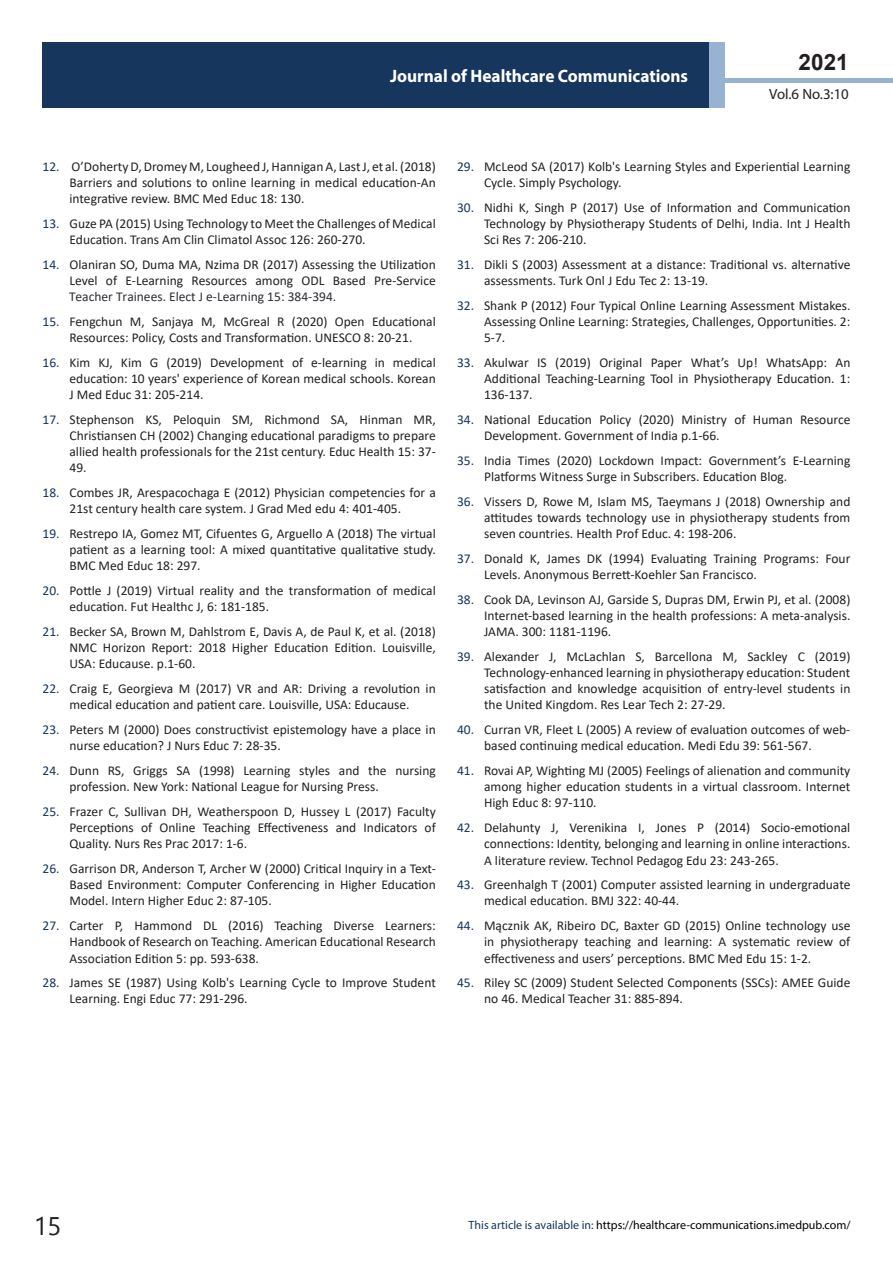
<style>
.page{position:relative;width:893px;height:1263px;background:#fff}
.page>*{position:absolute;margin:0;border:0;box-sizing:border-box;transform-origin:0 0}
.t1{font:25.5px "Nirmala UI";color:#231f20}
.t2{font:700 22.5px "Arial";color:#231f20}
.t3{font:700 18px "Myriad Pro";color:#fff;scale:.96 1}
.t4{font:14.85px "Myriad Pro";color:#231f20}
.t5{font:13.5px/16.2px "Calibri";color:#231f20;text-align:justify}
.t6{font:13.5px "Calibri";color:#2c2e35}
.t7{font:12px "Myriad Pro";color:#000}
.s1{color:#16365d}
</style>
<div class="page">
<hr style="left:725px;top:78px;width:168px;height:4px;background:#99b2d1">
<div style="left:43px;top:42px;width:666px;height:66px;background:#16365d"></div>
<div style="left:709px;top:42px;width:16px;height:66px;background:#99b2d1"></div>
<h3 class="t3" style="left:390px;top:64px;width:312px">Journal of Healthcare Communications</h3>
<h3 class="t3" style="left:585px;top:74px;width:128px">ISSN 1698-9465</h3>
<h2 class="t2" style="left:799px;top:46px;width:52px">2021</h2>
<p class="t4" style="left:769px;top:84px;width:81px">Vol.6 No.3:10</p>
<p class="t5" style="left:70px;top:158px;width:368px;text-indent:-27px"><span class="s1">12.</span> O’Doherty D, Dromey M, Lougheed J, Hannigan A, Last J, et al. (2018)<br>Barriers and solutions to online learning in medical education-An integrative review. BMC Med Educ 18: 130.</p>
<p class="t5" style="left:70px;top:215px;width:368px;text-indent:-27px"><span class="s1">13.</span> Guze PA (2015) Using Technology to Meet the Challenges of Medical<br>Education. Trans Am Clin Climatol Assoc 126: 260-270.</p>
<p class="t5" style="left:43px;top:256px;width:395px;text-align:right"><span class="s1">14.</span> Olaniran SO, Duma MA, Nzima DR (2017) Assessing the Utilization<br>Level of E-Learning Resources among ODL Based Pre-Service</p>
<p class="t5" style="left:43px;top:313px;width:395px;text-align:center"><span class="s1">15.</span> Fengchun M, Sanjaya M, McGreal R (2020) Open Educational<br>Resources: Policy, Costs and Transformation. UNESCO 8: 20-21.</p>
<p class="t5" style="left:70px;top:354px;width:368px;text-indent:-27px"><span class="s1">16.</span> Kim KJ, Kim G (2019) Development of e-learning in medical education: 10 years' experience of Korean medical schools. Korean J Med Educ 31: 205-214.</p>
<p class="t5" style="left:70px;top:411px;width:368px;text-indent:-27px"><span class="s1">17.</span> Stephenson KS, Peloquin SM, Richmond SA, Hinman MR, Christiansen CH (2002) Changing educational paradigms to prepare allied health professionals for the 21st century. Educ Health 15: 37- 49.</p>
<p class="t5" style="left:43px;top:484px;width:395px;text-align:center"><span class="s1">18.</span> Combes JR, Arespacochaga E (2012) Physician competencies for a<br>21st century health care system. J Grad Med edu 4: 401-405.</p>
<p class="t5" style="left:70px;top:525px;width:368px;text-indent:-27px"><span class="s1">19.</span> Restrepo IA, Gomez MT, Cifuentes G, Arguello A (2018) The virtual patient as a learning tool: A mixed quantitative qualitative study.<br>BMC Med Educ 18: 297.</p>
<p class="t5" style="left:70px;top:582px;width:368px;text-indent:-27px"><span class="s1">20.</span> Pottle J (2019) Virtual reality and the transformation of medical education. Fut Healthc J, 6: 181-185.</p>
<p class="t5" style="left:70px;top:623px;width:368px;text-indent:-27px"><span class="s1">21.</span> Becker SA, Brown M, Dahlstrom E, Davis A, de Paul K, et al. (2018)<br>NMC Horizon Report: 2018 Higher Education Edition. Louisville, USA: Educause. p.1-60.</p>
<p class="t5" style="left:43px;top:680px;width:395px;text-align:center"><span class="s1">22.</span> Craig E, Georgieva M (2017) VR and AR: Driving a revolution in medical education and patient care. Louisville, USA: Educause.</p>
<p class="t5" style="left:70px;top:721px;width:368px;text-indent:-27px"><span class="s1">23.</span> Peters M (2000) Does constructivist epistemology have a place in nurse education? J Nurs Educ 7: 28-35.</p>
<p class="t5" style="left:70px;top:762px;width:368px;text-indent:-27px"><span class="s1">24.</span> Dunn RS, Griggs SA (1998) Learning styles and the nursing profession. New York: National League for Nursing Press.</p>
<p class="t5" style="left:70px;top:803px;width:368px;text-indent:-27px"><span class="s1">25.</span> Frazer C, Sullivan DH, Weatherspoon D, Hussey L (2017) Faculty Perceptions of Online Teaching Effectiveness and Indicators of Quality. Nurs Res Prac 2017: 1-6.</p>
<p class="t5" style="left:70px;top:860px;width:368px;text-indent:-27px"><span class="s1">26.</span> Garrison DR, Anderson T, Archer W (2000) Critical Inquiry in a Text-Based Environment: Computer Conferencing in Higher Education Model. Intern Higher Educ 2: 87-105.</p>
<p class="t5" style="left:70px;top:917px;width:368px;text-indent:-27px"><span class="s1">27.</span> Carter P, Hammond DL (2016) Teaching Diverse Learners:<br>Handbook of Research on Teaching. American Educational Research Association Edition 5: pp. 593-638.</p>
<p class="t5" style="left:70px;top:974px;width:368px;text-indent:-27px"><span class="s1">28.</span> James SE (1987) Using Kolb's Learning Cycle to Improve Student<br>Learning. Engi Educ 77: 291-296.</p>
<p class="t6" style="left:69px;top:287px;width:269px">Teacher Trainees. Elect J e-Learning 15: 384-394.</p>
<p class="t5" style="left:484px;top:158px;width:368px;text-indent:-27px"><span class="s1">29.</span> McLeod SA (2017) Kolb's Learning Styles and Experiential Learning<br>Cycle. Simply Psychology.</p>
<p class="t5" style="left:484px;top:199px;width:368px;text-indent:-27px"><span class="s1">30.</span> Nidhi K, Singh P (2017) Use of Information and Communication Technology by Physiotherapy Students of Delhi, India. Int J Health Sci Res 7: 206-210.</p>
<p class="t5" style="left:484px;top:256px;width:368px;text-indent:-27px"><span class="s1">31.</span> Dikli S (2003) Assessment at a distance: Traditional vs. alternative assessments. Turk Onl J Edu Tec 2: 13-19.</p>
<p class="t5" style="left:484px;top:297px;width:368px;text-indent:-27px"><span class="s1">32.</span> Shank P (2012) Four Typical Online Learning Assessment Mistakes.<br>Assessing Online Learning: Strategies, Challenges, Opportunities. 2:<br>5-7.</p>
<p class="t5" style="left:484px;top:354px;width:368px;text-indent:-27px"><span class="s1">33.</span> Akulwar IS (2019) Original Paper What’s Up! WhatsApp: An Additional Teaching-Learning Tool in Physiotherapy Education. 1:<br>136-137.</p>
<p class="t5" style="left:484px;top:411px;width:368px;text-indent:-27px"><span class="s1">34.</span> National Education Policy (2020) Ministry of Human Resource<br>Development. Government of India p.1-66.</p>
<p class="t5" style="left:484px;top:452px;width:368px;text-indent:-27px"><span class="s1">35.</span> India Times (2020) Lockdown Impact: Government’s E-Learning<br>Platforms Witness Surge in Subscribers. Education Blog.</p>
<p class="t5" style="left:484px;top:493px;width:368px;text-indent:-27px"><span class="s1">36.</span> Vissers D, Rowe M, Islam MS, Taeymans J (2018) Ownership and attitudes towards technology use in physiotherapy students from seven countries. Health Prof Educ. 4: 198-206.</p>
<p class="t5" style="left:484px;top:550px;width:368px;text-indent:-27px"><span class="s1">37.</span> Donald K, James DK (1994) Evaluating Training Programs: Four<br>Levels. Anonymous Berrett-Koehler San Francisco.</p>
<p class="t5" style="left:484px;top:591px;width:368px;text-indent:-27px"><span class="s1">38.</span> Cook DA, Levinson AJ, Garside S, Dupras DM, Erwin PJ, et al. (2008)<br>Internet-based learning in the health professions: A meta-analysis.<br>JAMA. 300: 1181-1196.</p>
<p class="t5" style="left:484px;top:648px;width:368px;text-indent:-27px"><span class="s1">39.</span> Alexander J, McLachlan S, Barcellona M, Sackley C (2019)<br>Technology-enhanced learning in physiotherapy education: Student satisfaction and knowledge acquisition of entry-level students in the United Kingdom. Res Lear Tech 2: 27-29.</p>
<p class="t5" style="left:484px;top:721px;width:367px;text-indent:-27px"><span class="s1">40.</span> Curran VR, Fleet L (2005) A review of evaluation outcomes of web‐ based continuing medical education. Medi Edu 39: 561-567.</p>
<p class="t5" style="left:484px;top:762px;width:368px;text-indent:-27px"><span class="s1">41.</span> Rovai AP, Wighting MJ (2005) Feelings of alienation and community among higher education students in a virtual classroom. Internet High Educ 8: 97-110.</p>
<p class="t5" style="left:484px;top:819px;width:368px;text-indent:-27px"><span class="s1">42.</span> Delahunty J, Verenikina I, Jones P (2014) Socio-emotional connections: Identity, belonging and learning in online interactions.<br>A literature review. Technol Pedagog Edu 23: 243-265.</p>
<p class="t5" style="left:484px;top:876px;width:368px;text-indent:-27px"><span class="s1">43.</span> Greenhalgh T (2001) Computer assisted learning in undergraduate medical education. BMJ 322: 40-44.</p>
<p class="t5" style="left:484px;top:917px;width:368px;text-indent:-27px"><span class="s1">44.</span> Mącznik AK, Ribeiro DC, Baxter GD (2015) Online technology use in physiotherapy teaching and learning: A systematic review of effectiveness and users’ perceptions. BMC Med Edu 15: 1-2.</p>
<p class="t5" style="left:484px;top:974px;width:368px;text-indent:-27px"><span class="s1">45.</span> Riley SC (2009) Student Selected Components (SSCs): AMEE Guide no 46. Medical Teacher 31: 885-894.</p>
<h1 class="t1" style="left:34px;top:1205px;width:29px">15</h1>
<p class="t7" style="left:469px;top:1218px;width:383px"><span class="s1">This article is available in:</span> https://healthcare-communications.imedpub.com/</p>
</div>
